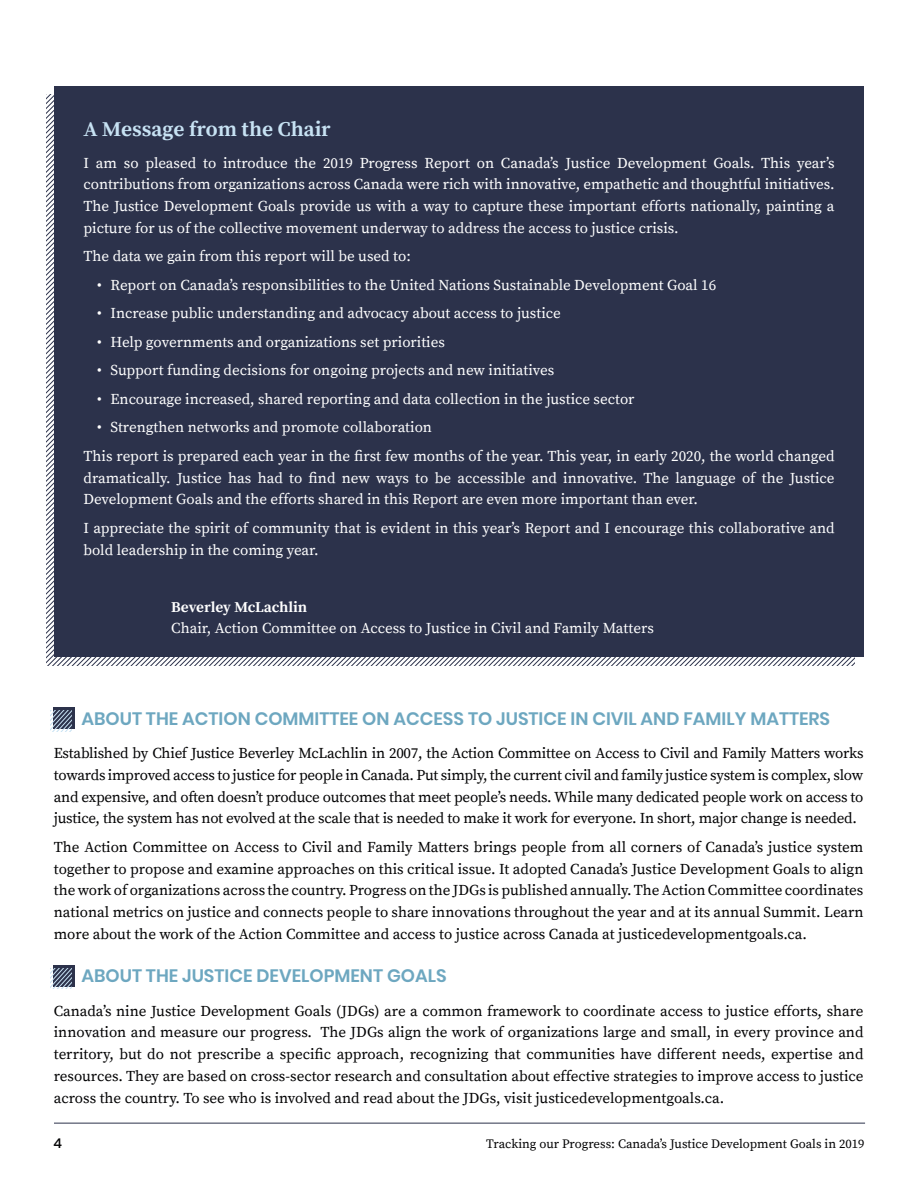
<style>
.page{position:relative;width:918px;height:1188px;background:#fff}
.page>*{position:absolute;margin:0;border:0;box-sizing:border-box;transform-origin:0 0}
.t1{font:700 21px "Source Serif Pro";color:#c7e2f3}
.t2{font:600 18px "Poppins";color:#6da7c0}
.t3{font:15px/21.8px "Source Serif Pro";color:#020203;text-align:justify}
.t4{font:15px/21.8px "Source Serif Pro";color:#fff}
.t5{font:700 15px "Source Serif Pro";color:#fff}
.t6{font:500 13.5px "Poppins";color:#020203}
.t7{font:12.75px "Source Serif Pro";color:#020203}
</style>
<div class="page">
<hr style="left:54px;top:1123px;width:811px;height:1px;background:#2c324b">
<svg style="left:47px;top:94px;width:807px;height:571px"></svg>
<div style="left:54px;top:86px;width:810px;height:571px;background:#2c324b"></div>
<div style="left:54px;top:707px;width:21px;height:22px;background:#2c324b"></div>
<svg style="left:51px;top:710px;width:21px;height:21px"></svg>
<div style="left:54px;top:965px;width:21px;height:21px;background:#2c324b"></div>
<svg style="left:51px;top:968px;width:21px;height:21px"></svg>
<h1 class="t1" style="left:84px;top:117px;width:249px">A Message from the Chair</h1>
<p class="t4" style="left:84px;top:152px;width:753px;text-align:justify">I am so pleased to introduce the 2019 Progress Report on Canada’s Justice Development Goals. This year’s contributions from organizations across Canada were rich with innovative, empathetic and thoughtful initiatives.<br>The Justice Development Goals provide us with a way to capture these important efforts nationally, painting a picture for us of the collective movement underway to address the access to justice crisis.</p>
<p class="t4" style="left:84px;top:246px;width:329px">The data we gain from this report will be used to:</p>
<p class="t4" style="left:97px;top:275px;width:621px">• Report on Canada’s responsibilities to the United Nations Sustainable Development Goal 16</p>
<p class="t4" style="left:97px;top:303px;width:465px">• Increase public understanding and advocacy about access to justice</p>
<p class="t4" style="left:97px;top:332px;width:349px">• Help governments and organizations set priorities</p>
<p class="t4" style="left:97px;top:360px;width:459px">• Support funding decisions for ongoing projects and new initiatives</p>
<p class="t4" style="left:97px;top:389px;width:539px">• Encourage increased, shared reporting and data collection in the justice sector</p>
<p class="t4" style="left:84px;top:414px;width:753px;line-height:28.5px;text-indent:14px">• Strengthen networks and promote collaboration<br>This report is prepared each year in the first few months of the year. This year, in early 2020, the world changed</p>
<p class="t4" style="left:84px;top:467px;width:753px">dramatically. Justice has had to find new ways to be accessible and innovative. The language of the Justice<br>Development Goals and the efforts shared in this Report are even more important than ever.</p>
<p class="t4" style="left:84px;top:518px;width:753px">I appreciate the spirit of community that is evident in this year’s Report and I encourage this collaborative and bold leadership in the coming year.</p>
<p class="t5" style="left:171px;top:598px;width:137px">Beverley McLachlin</p>
<p class="t4" style="left:171px;top:618px;width:484px">Chair, Action Committee on Access to Justice in Civil and Family Matters</p>
<p class="t2" style="left:81px;top:708px;width:750px">ABOUT THE ACTION COMMITTEE ON ACCESS TO JUSTICE IN CIVIL AND FAMILY MATTERS</p>
<p class="t3" style="left:54px;top:743px;width:811px">Established by Chief Justice Beverley McLachlin in 2007, the Action Committee on Access to Civil and Family Matters works towards improved access to justice for people in Canada. Put simply, the current civil and family justice system is complex, slow and expensive, and often doesn’t produce outcomes that meet people’s needs. While many dedicated people work on access to justice, the system has not evolved at the scale that is needed to make it work for everyone. In short, major change is needed.</p>
<p class="t3" style="left:54px;top:837px;width:811px">The Action Committee on Access to Civil and Family Matters brings people from all corners of Canada’s justice system together to propose and examine approaches on this critical issue. It adopted Canada’s Justice Development Goals to align the work of organizations across the country. Progress on the JDGs is published annually. The Action Committee coordinates national metrics on justice and connects people to share innovations throughout the year and at its annual Summit. Learn more about the work of the Action Committee and access to justice across Canada at justicedevelopmentgoals.ca.</p>
<p class="t2" style="left:81px;top:966px;width:367px">ABOUT THE JUSTICE DEVELOPMENT GOALS</p>
<p class="t3" style="left:54px;top:1000px;width:811px">Canada’s nine Justice Development Goals (JDGs) are a common framework to coordinate access to justice efforts, share innovation and measure our progress. The JDGs align the work of organizations large and small, in every province and territory, but do not prescribe a specific approach, recognizing that communities have different needs, expertise and resources. They are based on cross-sector research and consultation about effective strategies to improve access to justice across the country. To see who is involved and read about the JDGs, visit justicedevelopmentgoals.ca.</p>
<p class="t6" style="left:53px;top:1135px;width:10px">4</p>
<p class="t7" style="left:486px;top:1136px;width:380px">Tracking our Progress: Canada’s Justice Development Goals in 2019</p>
</div>
